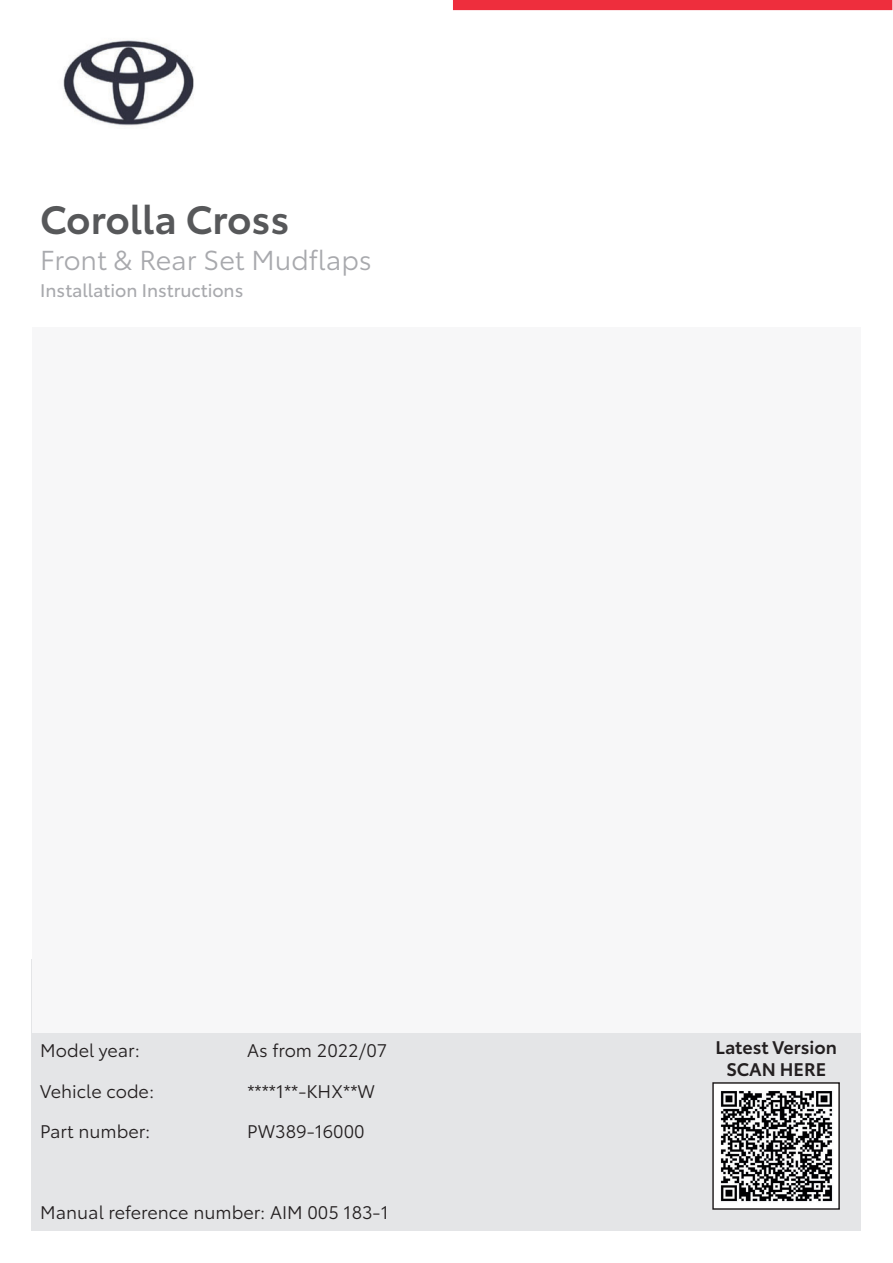
<style>
.page{position:relative;width:893px;height:1263px;background:#fff}
.page>*{position:absolute;margin:0;border:0;box-sizing:border-box;transform-origin:0 0}
.t1{font:600 39px "Toyota Type";color:#57585a}
.t2{font:27px "Toyota Type";color:#a8a9ad}
.t3{font:18px "Toyota Type";color:#231f20}
.t4{font:18px "Toyota Type";color:#a8a9ad}
.t5{font:600 18px/21.6px "Toyota Type";color:#231f20;text-align:center}
</style>
<div class="page">
<img style="left:63px;top:40px;width:131px;height:86px">
<div style="left:453px;top:0;width:439px;height:10px;background:#ee2e3d"></div>
<div style="left:32px;top:960px;width:829px;height:271px;background:#e4e5e7"></div>
<div style="left:33px;top:328px;width:828px;height:705px;background:#f7f7f8"></div>
<svg style="left:712px;top:1082px;width:128px;height:128px;background:#8e8d8f"></svg>
<h1 class="t1" style="left:40px;top:201px;width:251px">Corolla Cross</h1>
<h2 class="t2" style="left:40px;top:247px;width:333px">Front &amp; Rear Set Mudflaps</h2>
<p class="t4" style="left:40px;top:282px;width:205px">Installation Instructions</p>
<p class="t3" style="left:40px;top:1043px;width:101px">Model year:</p>
<p class="t3" style="left:247px;top:1043px;width:142px">As from 2022/07</p>
<p class="t3" style="left:40px;top:1083px;width:115px">Vehicle code:</p>
<p class="t3" style="left:247px;top:1083px;width:129px">****1**-KHX**W</p>
<p class="t3" style="left:40px;top:1124px;width:112px">Part number:</p>
<p class="t3" style="left:247px;top:1124px;width:119px">PW389-16000</p>
<p class="t3" style="left:40px;top:1205px;width:350px">Manual reference number: AIM 005 183-1</p>
<p class="t5" style="left:715px;top:1038px;width:123px">Latest Version<br>SCAN HERE</p>
</div>
